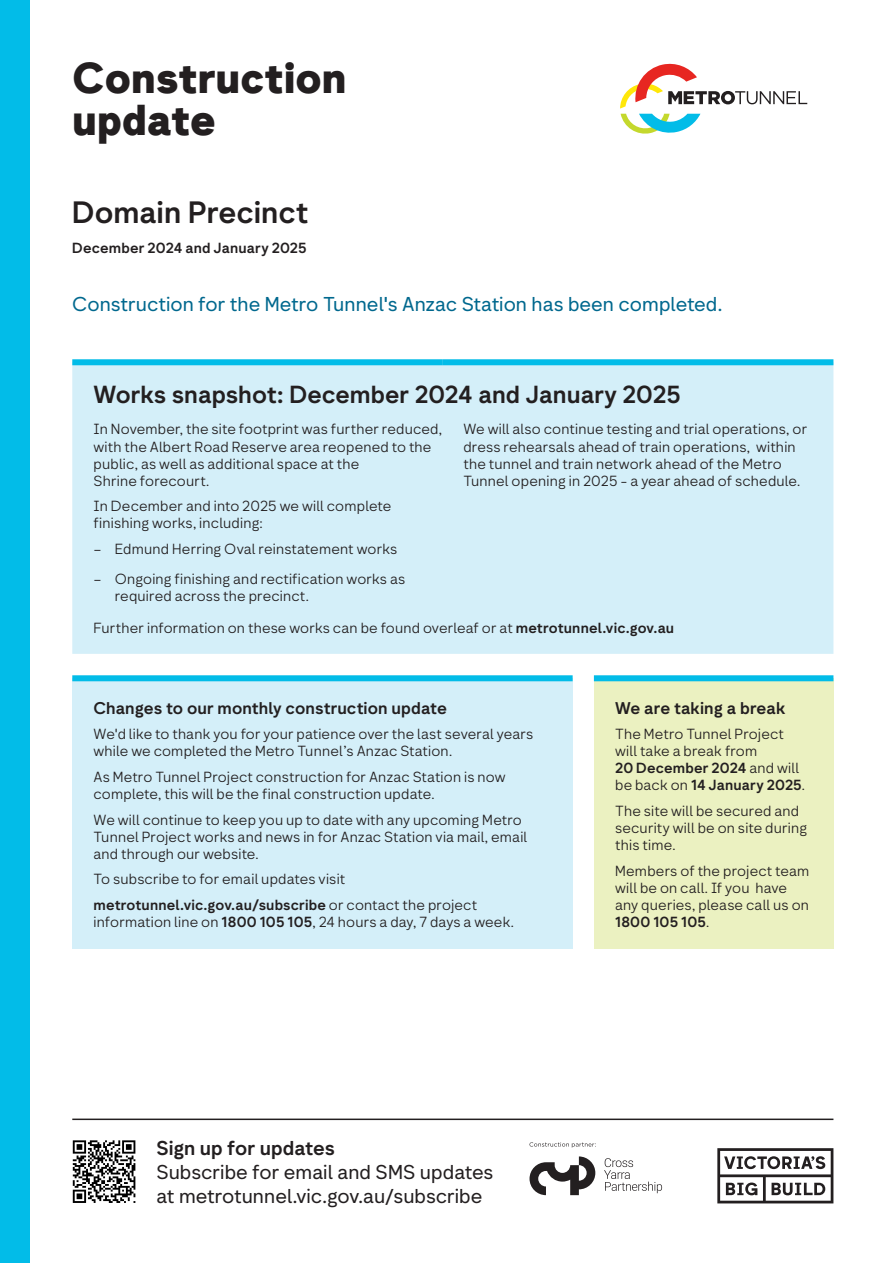
<style>
.page{position:relative;width:893px;height:1263px;background:#fff}
.page>*{position:absolute;margin:0;border:0;box-sizing:border-box;transform-origin:0 0}
.t1{font:800 42px/42px "Network Geo";color:#231f20}
.t2{font:700 30px "Network Geo";color:#231f20}
.t3{font:700 24px "Network Geo";color:#231f20}
.t4{font:19.5px/24px "Network Geo";color:#231f20}
.t5{font:19.5px "Network Geo";color:#00688e}
.t6{font:700 19.5px "Network Geo";color:#231f20}
.t7{font:700 16.5px "Network Geo";color:#231f20}
.t8{font:300 14.25px/17.1px "Network Geo";letter-spacing:.01em;color:#231f20}
.t9{font:700 14.25px "Network Geo";letter-spacing:.01em;color:#231f20}
.s1{font-weight:700}
</style>
<div class="page">
<hr style="left:72px;top:1118px;width:761px;height:2px;background:#231f20">
<svg style="left:717px;top:1148px;width:116px;height:55px"></svg>
<svg style="left:529px;top:1156px;width:66px;height:39px"></svg>
<svg style="left:604px;top:1158px;width:58px;height:35px"></svg>
<svg style="left:529px;top:1142px;width:67px;height:5px"></svg>
<svg style="left:73px;top:1140px;width:62px;height:63px"></svg>
<svg style="left:620px;top:63px;width:187px;height:71px"></svg>
<div style="left:72px;top:365px;width:761px;height:289px;background:#d4eff9"></div>
<div style="left:72px;top:359px;width:370px;height:6px;background:#02bce8"></div>
<div style="left:442px;top:359px;width:391px;height:6px;background:#02bce8"></div>
<div style="left:594px;top:678px;width:239px;height:270px;background:#ebf1c1"></div>
<div style="left:594px;top:675px;width:239px;height:6px;background:#02bce8"></div>
<div style="left:72px;top:678px;width:501px;height:270px;background:#d4eff9"></div>
<div style="left:72px;top:675px;width:501px;height:6px;background:#02bce8"></div>
<div style="left:0;top:0;width:30px;height:1263px;background:#02bce8"></div>
<h1 class="t1" style="left:72px;top:58px;width:276px">Construction update</h1>
<h2 class="t2" style="left:72px;top:192px;width:238px">Domain Precinct</h2>
<p class="t9" style="left:72px;top:238px;width:236px">December 2024 and January 2025</p>
<h3 class="t5" style="left:72px;top:291px;width:651px">Construction for the Metro Tunnel's Anzac Station has been completed.</h3>
<h3 class="t3" style="left:94px;top:378px;width:589px">Works snapshot: December 2024 and January 2025</h3>
<p class="t8" style="left:94px;top:421px;width:350px">In November, the site footprint was further reduced, with the Albert Road Reserve area reopened to the public, as well as additional space at the<br>Shrine forecourt.</p>
<p class="t8" style="left:94px;top:498px;width:299px">In December and into 2025 we will complete finishing works, including:</p>
<p class="t8" style="left:94px;top:541px;width:305px">– Edmund Herring Oval reinstatement works</p>
<p class="t8" style="left:115px;top:571px;width:292px;text-indent:-21px">– Ongoing finishing and rectification works as required across the precinct.</p>
<p class="t8" style="left:463px;top:421px;width:345px">We will also continue testing and trial operations, or dress rehearsals ahead of train operations, within the tunnel and train network ahead of the Metro Tunnel opening in 2025 - a year ahead of schedule.</p>
<p class="t8" style="left:94px;top:619px;width:582px">Further information on these works can be found overleaf or at <span class="s1">metrotunnel.vic.gov.au</span></p>
<p class="t7" style="left:94px;top:697px;width:355px">Changes to our monthly construction update</p>
<p class="t8" style="left:94px;top:726px;width:441px">We'd like to thank you for your patience over the last several years while we completed the Metro Tunnel’s Anzac Station.</p>
<p class="t8" style="left:94px;top:769px;width:414px">As Metro Tunnel Project construction for Anzac Station is now complete, this will be the final construction update.</p>
<p class="t8" style="left:94px;top:811px;width:435px">We will continue to keep you up to date with any upcoming Metro<br>Tunnel Project works and news in for Anzac Station via mail, email and through our website.</p>
<p class="t8" style="left:94px;top:867px;width:385px;line-height:25.7px">To subscribe to for email updates visit <span class="s1">metrotunnel.vic.gov.au/subscribe</span> or contact the project</p>
<p class="t8" style="left:94px;top:914px;width:422px">information line on <span class="s1">1800 105 105</span>, 24 hours a day, 7 days a week.</p>
<p class="t7" style="left:615px;top:697px;width:172px">We are taking a break</p>
<p class="t8" style="left:615px;top:726px;width:191px">The Metro Tunnel Project will take a break from<br><span class="s1">20 December 2024</span> and will be back on <span class="s1">14 January 2025</span>.</p>
<p class="t8" style="left:615px;top:803px;width:194px">The site will be secured and security will be on site during this time.</p>
<p class="t8" style="left:615px;top:863px;width:196px">Members of the project team will be on call. If you have any queries, please call us on<br><span class="s1">1800 105 105</span>.</p>
<h3 class="t6" style="left:156px;top:1135px;width:180px">Sign up for updates</h3>
<h3 class="t4" style="left:156px;top:1161px;width:338px">Subscribe for email and SMS updates at metrotunnel.vic.gov.au/subscribe</h3>
</div>
